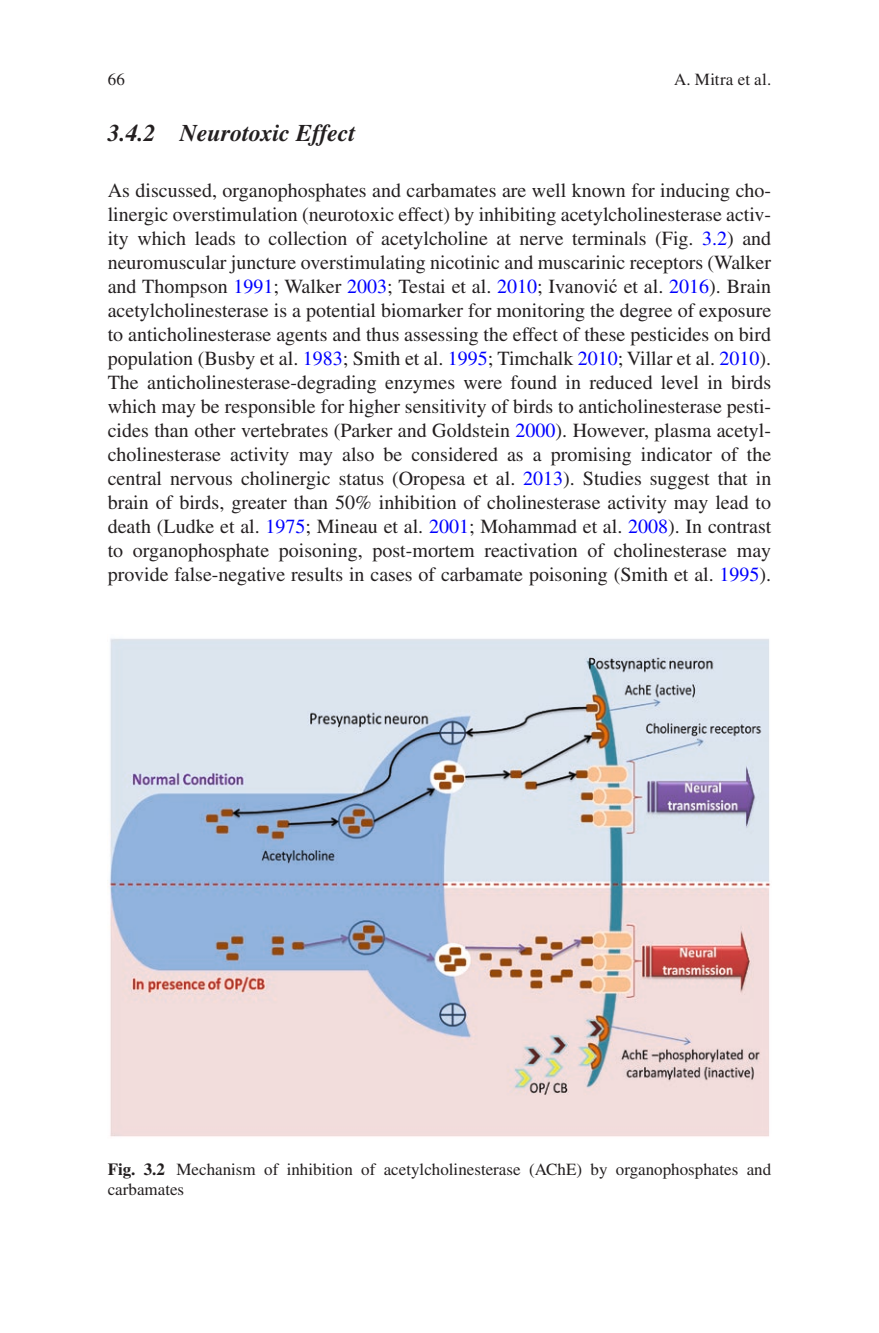
<style>
.page{position:relative;width:879px;height:1333px;background:#fff}
.page>*{position:absolute;margin:0;border:0;box-sizing:border-box;transform-origin:0 0}
.t1{font:italic 700 24px "Times LT Std";color:#231f20}
.t2{font:20px/24px "Times LT Std";color:#231f20;text-align:justify}
.t3{font:17px/20px "Times LT Std";color:#231f20}
.t4{font:17px "Times LT Std";letter-spacing:.02em;color:#231f20}
.s1{color:#00f}
.s2{font-family:"Times New Roman"}
.s3{font-weight:700}
</style>
<div class="page">
<img style="left:109px;top:638px;width:661px;height:499px">
<p class="t3" style="left:108px;top:69px;width:19px">66</p>
<p class="t1" style="left:108px;top:119px;width:249px">3.4.2 Neurotoxic Effect</p>
<p class="t2" style="left:108px;top:178px;width:665px">As discussed, organophosphates and carbamates are well known for inducing cho&shy;linergic overstimulation (neurotoxic effect) by inhibiting acetylcholinesterase activ&shy;ity which leads to collection of acetylcholine at nerve terminals (Fig. <span class="s1">3.2</span>) and neuromuscular juncture overstimulating nicotinic and muscarinic receptors (Walker and Thompson <span class="s1">1991</span>; Walker <span class="s1">2003</span>; Testai et al. <span class="s1">2010</span>; Ivanovi<span class="s2">ć</span> et al. <span class="s1">2016</span>). Brain acetylcholinesterase is a potential biomarker for monitoring the degree of exposure to anticholinesterase agents and thus assessing the effect of these pesticides on bird population (Busby et al. <span class="s1">1983</span>; Smith et al. <span class="s1">1995</span>; Timchalk <span class="s1">2010</span>; Villar et al. <span class="s1">2010</span>).<br>The anticholinesterase-degrading enzymes were found in reduced level in birds which may be responsible for higher sensitivity of birds to anticholinesterase pesti&shy;cides than other vertebrates (Parker and Goldstein <span class="s1">2000</span>). However, plasma acetyl&shy;cholinesterase activity may also be considered as a promising indicator of the central nervous cholinergic status (Oropesa et al. <span class="s1">2013</span>). Studies suggest that in brain of birds, greater than 50% inhibition of cholinesterase activity may lead to death (Ludke et al. <span class="s1">1975</span>; Mineau et al. <span class="s1">2001</span>; Mohammad et al. <span class="s1">2008</span>). In contrast to organophosphate poisoning, post-mortem reactivation of cholinesterase may provide false-negative results in cases of carbamate poisoning (Smith et al. <span class="s1">1995</span>).</p>
<p class="t4" style="left:674px;top:70px;width:99px">A. Mitra et al.</p>
<p class="t3" style="left:108px;top:1158px;width:665px"><span class="s3">Fig. 3.2</span> Mechanism of inhibition of acetylcholinesterase (AChE) by organophosphates and carbamates</p>
</div>
